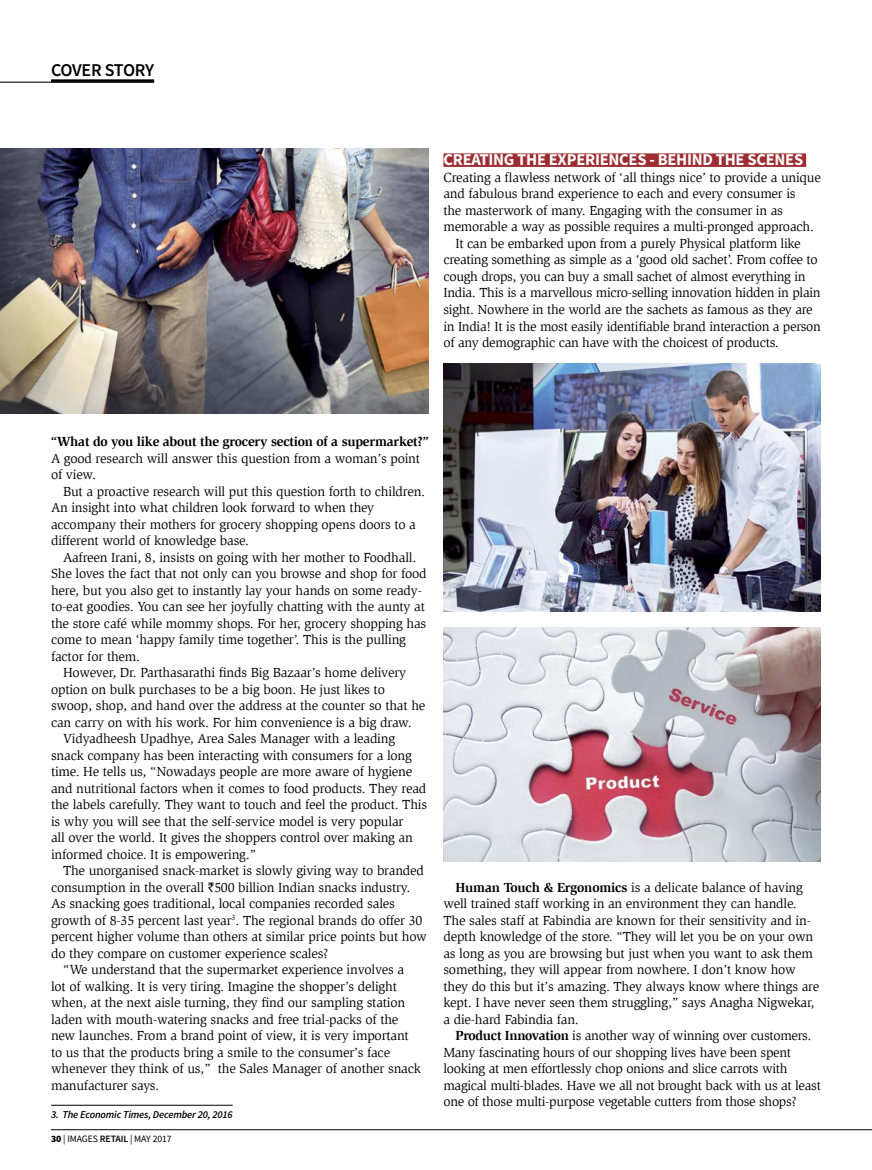
<style>
.page{position:relative;width:872px;height:1170px;background:#fff}
.page>*{position:absolute;margin:0;border:0;box-sizing:border-box;transform-origin:0 0}
.t1{font:600 18px "Source Sans Pro";letter-spacing:-.025em;color:#000}
.t2{font:700 16.5px "Source Sans Pro";letter-spacing:-.015em;color:#fff}
.t3{font:13.5px/16.5px "Slimbach LT";letter-spacing:-.015em;color:#000}
.t4{font:700 13.5px "Slimbach LT";letter-spacing:-.02em;color:#000}
.t5{font:italic 600 10.5px "Source Sans Pro";letter-spacing:-.015em;color:#000}
.t6{font:9.75px "Source Sans Pro";letter-spacing:-.01em;color:#000}
.s1{font-family:"Rupee"}
.s2{font-weight:900}
.s3{font-weight:600}
.s4{font-weight:700}
</style>
<div class="page">
<hr style="left:51px;top:79px;width:103px;height:3px;background:#000">
<hr style="left:0;top:82px;width:154px;height:1px;background:#000">
<hr style="left:51px;top:1129px;width:821px;height:1px;background:#000">
<div style="left:443px;top:153px;width:363px;height:14px;background:#9e2d32"></div>
<img style="left:0;top:149px;width:428px;height:264px">
<img style="left:443px;top:363px;width:378px;height:248px">
<img style="left:443px;top:627px;width:378px;height:234px">
<hr style="left:51px;top:1104px;width:182px;height:1px;background:#000">
<h1 class="t1" style="left:51px;top:63px;width:105px">COVER STORY</h1>
<p class="t2" style="left:443px;top:154px;width:361px">CREATING THE EXPERIENCES - BEHIND THE SCENES</p>
<p class="t3" style="left:443px;top:169px;width:379px">Creating a flawless network of ‘all things nice’ to provide a unique</p>
<p class="t3" style="left:443px;top:186px;width:354px">and fabulous brand experience to each and every consumer is</p>
<p class="t3" style="left:443px;top:202px;width:341px">the masterwork of many. Engaging with the consumer in as</p>
<p class="t3" style="left:443px;top:219px;width:372px">memorable a way as possible requires a multi-pronged approach.</p>
<p class="t3" style="left:455px;top:235px;width:347px">It can be embarked upon from a purely Physical platform like</p>
<p class="t3" style="left:443px;top:252px;width:376px">creating something as simple as a ‘good old sachet’. From coffee to</p>
<p class="t3" style="left:443px;top:268px;width:364px">cough drops, you can buy a small sachet of almost everything in</p>
<p class="t3" style="left:443px;top:285px;width:379px">India. This is a marvellous micro-selling innovation hidden in plain</p>
<p class="t3" style="left:443px;top:301px;width:371px">sight. Nowhere in the world are the sachets as famous as they are</p>
<p class="t3" style="left:443px;top:318px;width:379px">in India! It is the most easily identifiable brand interaction a person</p>
<p class="t3" style="left:443px;top:334px;width:337px">of any demographic can have with the choicest of products.</p>
<p class="t4" style="left:51px;top:433px;width:379px">“What do you like about the grocery section of a supermarket?”</p>
<p class="t3" style="left:51px;top:450px;width:370px">A good research will answer this question from a woman’s point of view.</p>
<p class="t3" style="left:51px;top:483px;width:376px;text-indent:12px">But a proactive research will put this question forth to children.<br>An insight into what children look forward to when they accompany their mothers for grocery shopping opens doors to a different world of knowledge base.</p>
<p class="t3" style="left:63px;top:549px;width:355px">Aafreen Irani, 8, insists on going with her mother to Foodhall.</p>
<p class="t3" style="left:51px;top:565px;width:377px">She loves the fact that not only can you browse and shop for food</p>
<p class="t3" style="left:51px;top:582px;width:372px">here, but you also get to instantly lay your hands on some ready-</p>
<p class="t3" style="left:51px;top:598px;width:375px">to-eat goodies. You can see her joyfully chatting with the aunty at</p>
<p class="t3" style="left:51px;top:615px;width:377px">the store café while mommy shops. For her, grocery shopping has</p>
<p class="t3" style="left:51px;top:631px;width:356px">come to mean ‘happy family time together’. This is the pulling</p>
<p class="t3" style="left:51px;top:648px;width:91px">factor for them.</p>
<p class="t3" style="left:63px;top:664px;width:344px">However, Dr. Parthasarathi finds Big Bazaar’s home delivery</p>
<p class="t3" style="left:51px;top:681px;width:335px">option on bulk purchases to be a big boon. He just likes to</p>
<p class="t3" style="left:51px;top:697px;width:376px">swoop, shop, and hand over the address at the counter so that he</p>
<p class="t3" style="left:51px;top:714px;width:362px">can carry on with his work. For him convenience is a big draw.</p>
<p class="t3" style="left:63px;top:730px;width:334px">Vidyadheesh Upadhye, Area Sales Manager with a leading</p>
<p class="t3" style="left:51px;top:747px;width:362px">snack company has been interacting with consumers for a long</p>
<p class="t3" style="left:51px;top:763px;width:363px">time. He tells us, “Nowadays people are more aware of hygiene</p>
<p class="t3" style="left:51px;top:780px;width:377px">and nutritional factors when it comes to food products. They read</p>
<p class="t3" style="left:51px;top:796px;width:378px">the labels carefully. They want to touch and feel the product. This</p>
<p class="t3" style="left:51px;top:813px;width:354px">is why you will see that the self-service model is very popular</p>
<p class="t3" style="left:51px;top:829px;width:363px">all over the world. It gives the shoppers control over making an</p>
<p class="t3" style="left:51px;top:846px;width:206px">informed choice. It is empowering.”</p>
<p class="t3" style="left:63px;top:862px;width:362px">The unorganised snack-market is slowly giving way to branded</p>
<p class="t3" style="left:51px;top:879px;width:361px">consumption in the overall <span class="s1">`</span>500 billion Indian snacks industry.</p>
<p class="t3" style="left:51px;top:895px;width:345px">As snacking goes traditional, local companies recorded sales</p>
<p class="t3" style="left:51px;top:912px;width:373px">growth of 8-35 percent last year<sup>3</sup>. The regional brands do offer 30</p>
<p class="t3" style="left:51px;top:928px;width:377px">percent higher volume than others at similar price points but how</p>
<p class="t3" style="left:51px;top:945px;width:279px">do they compare on customer experience scales?</p>
<p class="t3" style="left:63px;top:961px;width:343px">“We understand that the supermarket experience involves a</p>
<p class="t3" style="left:51px;top:978px;width:347px">lot of walking. It is very tiring. Imagine the shopper’s delight</p>
<p class="t3" style="left:51px;top:994px;width:356px">when, at the next aisle turning, they find our sampling station</p>
<p class="t3" style="left:51px;top:1011px;width:349px">laden with mouth-watering snacks and free trial-packs of the</p>
<p class="t3" style="left:51px;top:1027px;width:359px">new launches. From a brand point of view, it is very important</p>
<p class="t3" style="left:51px;top:1044px;width:340px">to us that the products bring a smile to the consumer’s face</p>
<p class="t3" style="left:51px;top:1060px;width:371px">whenever they think of us,” the Sales Manager of another snack</p>
<p class="t3" style="left:51px;top:1077px;width:110px">manufacturer says.</p>
<p class="t5" style="left:51px;top:1110px;width:183px">3. The Economic Times, December 20, 2016</p>
<p class="t6" style="left:51px;top:1135px;width:122px"><span class="s2">30</span> | IMAGES <span class="s3">RETAIL</span> | MAY 2017</p>
<p class="t3" style="left:443px;top:879px;width:377px;text-indent:12px"><span class="s4">Human Touch &amp; Ergonomics</span> is a delicate balance of having well trained staff working in an environment they can handle.<br>The sales staff at Fabindia are known for their sensitivity and in&shy;depth knowledge of the store. “They will let you be on your own as long as you are browsing but just when you want to ask them something, they will appear from nowhere. I don’t know how they do this but it’s amazing. They always know where things are kept. I have never seen them struggling,” says Anagha Nigwekar, a die-hard Fabindia fan.</p>
<p class="t3" style="left:443px;top:1027px;width:379px;text-indent:12px"><span class="s4">Product Innovation</span> is another way of winning over customers.<br>Many fascinating hours of our shopping lives have been spent looking at men effortlessly chop onions and slice carrots with magical multi-blades. Have we all not brought back with us at least one of those multi-purpose vegetable cutters from those shops?</p>
</div>
